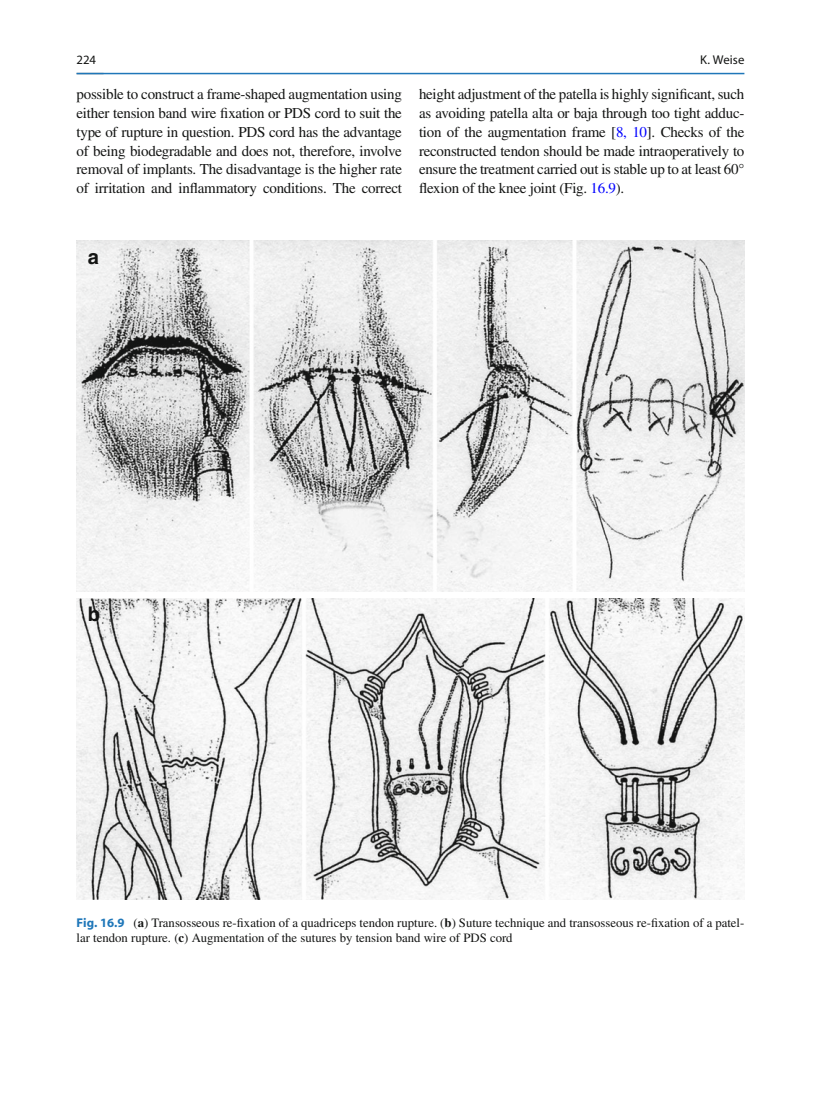
<style>
.page{position:relative;width:821px;height:1106px;background:#fff}
.page>*{position:absolute;margin:0;border:0;box-sizing:border-box;transform-origin:0 0}
.t1{font:700 20.1px "Helvetica";color:#131413}
.t2{font:15px/18.8px "Times";letter-spacing:-.015em;color:#131413;text-align:justify}
.t3{font:12.75px/15px "Times";color:#131413}
.t4{font:12.75px "Myriad";color:#131413}
.s1{color:#00f}
.s2{font-family:"Myriad";font-weight:700;color:#1f77b9}
.s3{font-weight:700}
</style>
<div class="page">
<hr style="left:77px;top:73px;width:667px;height:1px;background:#1f77b9">
<img style="left:77px;top:598px;width:667px;height:301px">
<img style="left:77px;top:240px;width:667px;height:351px">
<p class="t4" style="left:77px;top:55px;width:21px">224</p>
<p class="t4" style="left:700px;top:55px;width:46px">K. Weise</p>
<p class="t2" style="left:77px;top:86px;width:327px">possible to construct a frame-shaped augmentation using either tension band wire fi xation or PDS cord to suit the type of rupture in question. PDS cord has the advantage of being biodegradable and does not, therefore, involve removal of implants. The disadvantage is the higher rate of irritation and in fl ammatory conditions. The correct</p>
<p class="t2" style="left:419px;top:86px;width:327px">height adjustment of the patella is highly signi fi cant, such as avoiding patella alta or baja through too tight adduc&shy;tion of the augmentation frame [ <span class="s1">8, 10</span> ] . Checks of the reconstructed tendon should be made intraoperatively to ensure the treatment carried out is stable up to at least 60° fl exion of the knee joint (Fig. <span class="s1">16.9</span> ).</p>
<h1 class="t1" style="left:88px;top:249px;width:13px">a</h1>
<h1 class="t1" style="left:88px;top:606px;width:14px">b</h1>
<p class="t3" style="left:77px;top:916px;width:669px"><span class="s2">Fig. 16.9</span> ( <span class="s3">a</span> ) Transosseous re- fi xation of a quadriceps tendon rupture. ( <span class="s3">b</span> ) Suture technique and transosseous re- fi xation of a patel&shy;lar tendon rupture. ( <span class="s3">c</span> ) Augmentation of the sutures by tension band wire of PDS cord</p>
</div>
